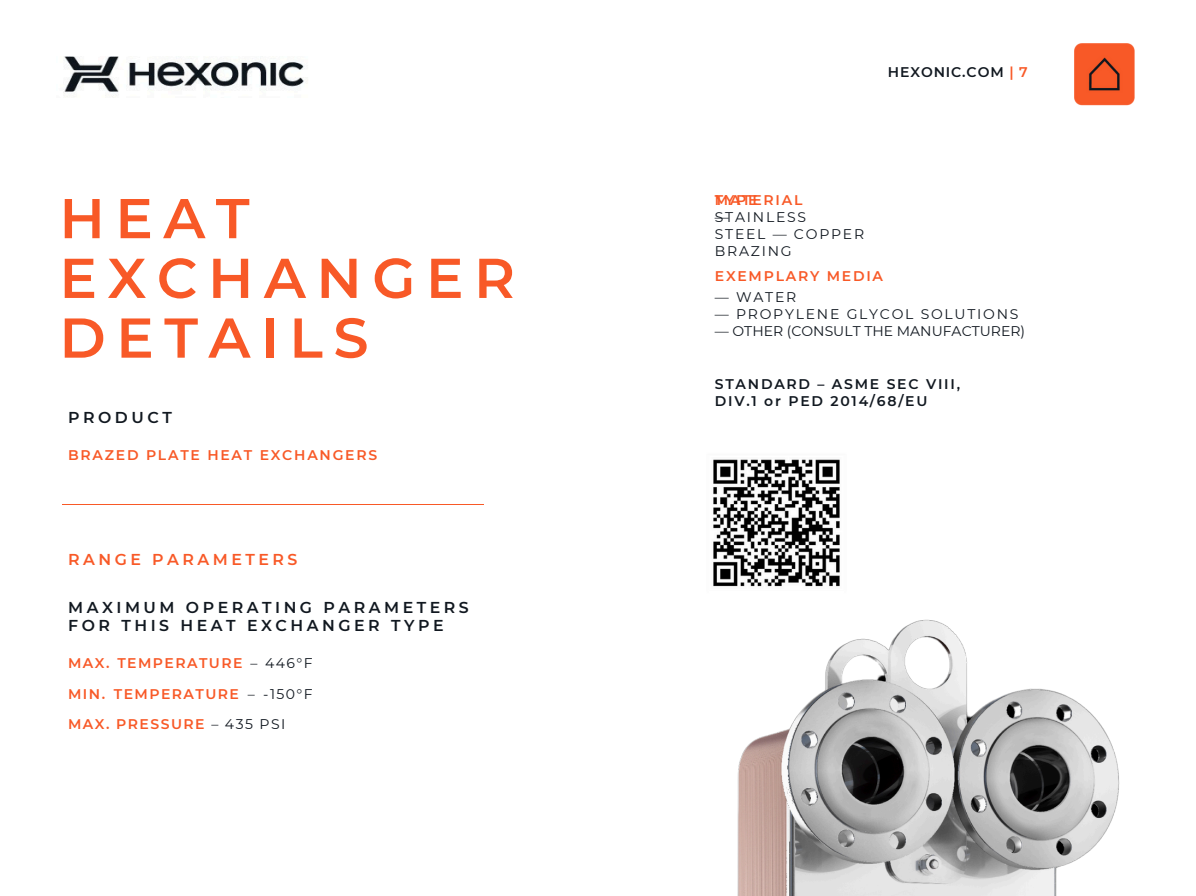
<style>
.page{position:relative;width:1196px;height:896px;background:#fff}
.page>*{position:absolute;margin:0;border:0;box-sizing:border-box;transform-origin:0 0}
.t1{font:600 56px/59.7px "Montserrat";letter-spacing:.185em;color:#f85927}
.t2{font:600 15.75px/18.4px "Montserrat";letter-spacing:.225em;color:#111820}
.t3{font:600 15.75px "Montserrat";letter-spacing:.22em;color:#f85927}
.t4{font:600 14px/30.2px "Montserrat";letter-spacing:.125em;color:#f85927;text-align:justify}
.t5{font:14px/17.1px "Montserrat";letter-spacing:.125em;color:#111820}
.t6{font:600 14px/17.1px "Montserrat";letter-spacing:.125em;color:#111820}
.t7{font:14px "Montserrat";color:#111820}
.t8{font:600 14px "Montserrat";letter-spacing:.065em;color:#111820}
.s1{font-weight:400;color:#111820}
.s2{color:#f85927}
.s3{font-weight:600;color:#f85927}
</style>
<div class="page">
<img style="left:62px;top:46px;width:1073px;height:850px">
<img style="left:1074px;top:43px;width:59px;height:63px">
<hr style="left:62px;top:503px;width:421px;height:1px;background:#f85927">
<img style="left:647px;top:398px;width:258px;height:258px">
<h4 class="t1" style="left:59px;top:188px;width:191px">HEAT</h4>
<h4 class="t1" style="left:59px;top:248px;width:457px">EXCHANGER<br>DETAILS</h4>
<h3 class="t2" style="left:68px;top:408px;width:105px">PRODUCT</h3>
<p class="t4" style="left:68px;top:440px;width:310px">BRAZED PLATE HEAT EXCHANGERS</p>
<p class="t3" style="left:68px;top:549px;width:231px">RANGE PARAMETERS</p>
<h4 class="t2" style="left:68px;top:598px;width:402px">MAXIMUM OPERATING PARAMETERS<br>FOR THIS HEAT EXCHANGER TYPE</h4>
<p class="t4" style="left:68px;top:648px;width:246px">MAX. TEMPERATURE <span class="s1">– 446°F </span>MIN. TEMPERATURE <span class="s1">– -150°F </span>MAX. PRESSURE <span class="s1">– 435 PSI</span></p>
<h2 class="t8" style="left:887px;top:64px;width:141px">HEXONIC.COM <span class="s2">| 7</span></h2>
<h2 class="t5" style="left:714px;top:191px;width:151px"><span class="s3">TYPE<br></span>STAINLESS<br>STEEL — COPPER<br>BRAZING</h2>
<h2 class="t4" style="left:714px;top:261px;width:170px">EXEMPLARY MEDIA</h2>
<h2 class="t5" style="left:714px;top:289px;width:83px">— WATER</h2>
<h2 class="t5" style="left:714px;top:305px;width:305px">— PROPYLENE GLYCOL SOLUTIONS</h2>
<h2 class="t7" style="left:714px;top:322px;width:311px">— OTHER (CONSULT THE MANUFACTURER)</h2>
<h3 class="t4" style="left:714px;top:184px;width:89px">MATERIAL</h3>
<h2 class="t5" style="left:714px;top:208px;width:15px">—</h2>
<h1 class="t6" style="left:714px;top:376px;width:247px">STANDARD – ASME SEC VIII,<br>DIV.1 or PED 2014/68/EU</h1>
</div>
